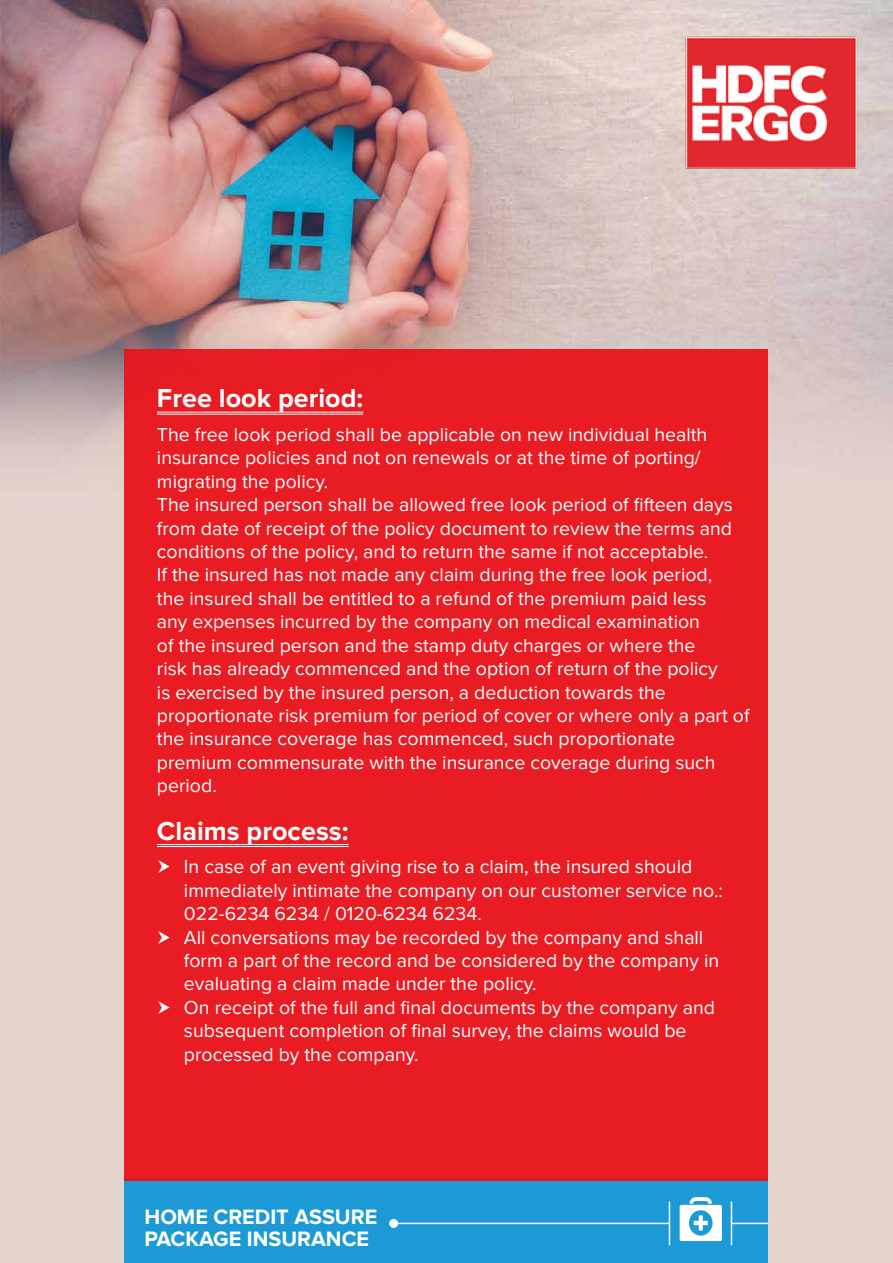
<style>
.page{position:relative;width:893px;height:1263px;background:#fff}
.page>*{position:absolute;margin:0;border:0;box-sizing:border-box;transform-origin:0 0}
.t1{font:700 27px "Proxima Nova";color:#fff}
.t2{font:700 21.6px/21.6px "Proxima Nova";color:#fff}
.t3{font:19.5px/23.4px "Proxima Nova";color:#fff}
</style>
<div class="page">
<div style="left:0;top:1015px;width:893px;height:248px;background:#e3d5cd"></div>
<img style="left:0;top:0;width:893px;height:1104px">
<div style="left:125px;top:1179px;width:643px;height:84px;background:#1c9ad6"></div>
<div style="left:125px;top:349px;width:643px;height:832px;background:#ed1d24"></div>
<svg style="left:389px;top:1197px;width:379px;height:48px"></svg>
<hr style="left:157px;top:412px;width:206px;height:1px;background:#fff">
<hr style="left:157px;top:414px;width:206px;height:1px;background:#fff">
<hr style="left:157px;top:844px;width:192px;height:1px;background:#fff">
<hr style="left:157px;top:846px;width:192px;height:1px;background:#fff">
<img style="left:652px;top:0;width:240px;height:252px">
<h1 class="t1" style="left:157px;top:383px;width:208px">Free look period:</h1>
<p class="t3" style="left:157px;top:424px;width:594px">The free look period shall be applicable on new individual health insurance policies and not on renewals or at the time of porting/ migrating the policy.<br>The insured person shall be allowed free look period of fifteen days from date of receipt of the policy document to review the terms and conditions of the policy, and to return the same if not acceptable.<br>If the insured has not made any claim during the free look period,<br>the insured shall be entitled to a refund of the premium paid less<br>any expenses incurred by the company on medical examination<br>of the insured person and the stamp duty charges or where the<br>risk has already commenced and the option of return of the policy<br>is exercised by the insured person, a deduction towards the proportionate risk premium for period of cover or where only a part of the insurance coverage has commenced, such proportionate premium commensurate with the insurance coverage during such period.</p>
<h1 class="t1" style="left:157px;top:815px;width:193px">Claims process:</h1>
<p class="t3" style="left:184px;top:856px;width:540px">In case of an event giving rise to a claim, the insured should immediately intimate the company on our customer service no.:<br>022-6234 6234 / 0120-6234 6234.<br>All conversations may be recorded by the company and shall form a part of the record and be considered by the company in evaluating a claim made under the policy.<br>On receipt of the full and final documents by the company and subsequent completion of final survey, the claims would be processed by the company.</p>
<p class="t2" style="left:145px;top:1206px;width:234px">HOME CREDIT ASSURE<br>PACKAGE INSURANCE</p>
</div>
